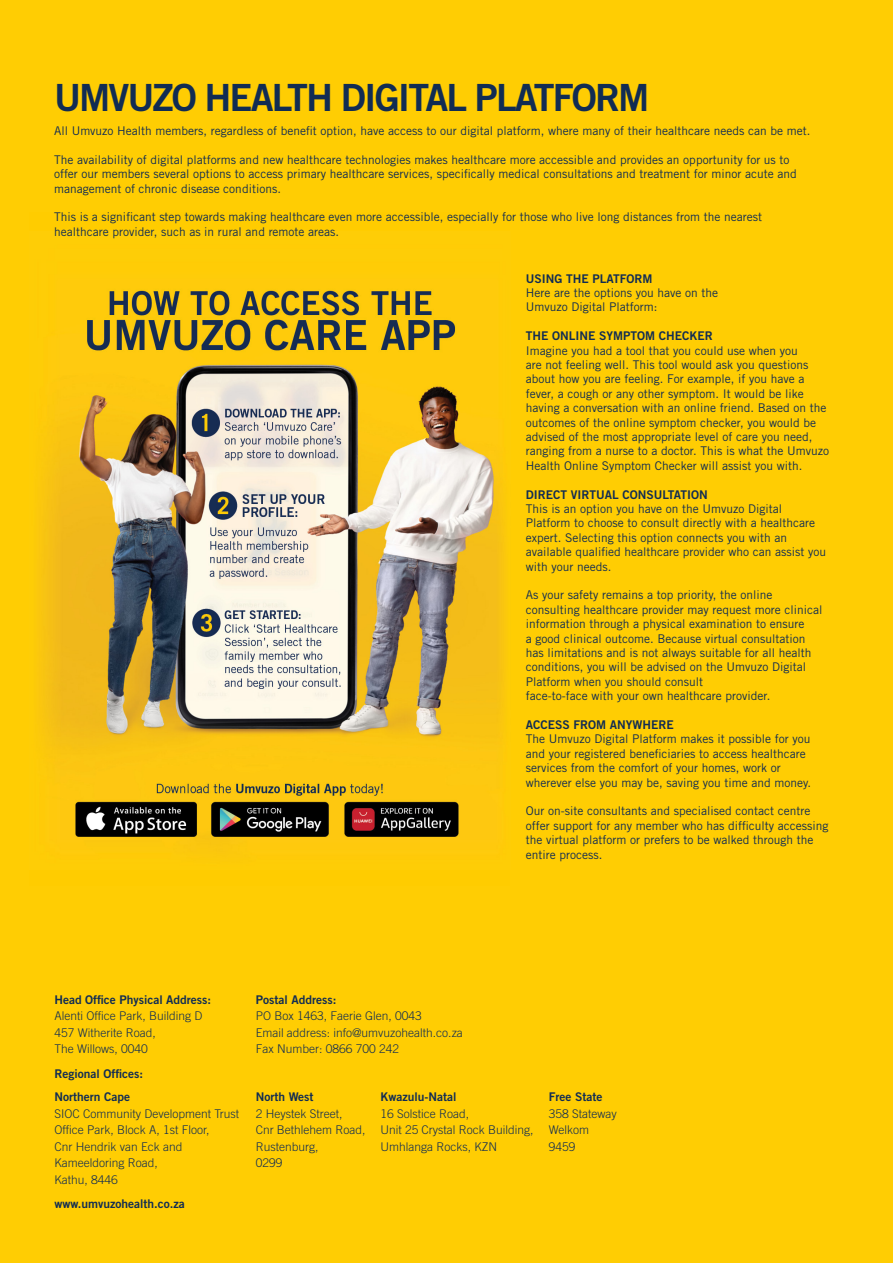
<style>
.page{position:relative;width:893px;height:1263px;background:#ffcd03}
.page>*{position:absolute;margin:0;border:0;box-sizing:border-box;transform-origin:0 0}
.t1{font:37.5px "Trade Gothic LT Std Bd 2";letter-spacing:-.05em;color:#112c53}
.t2{font:12px/14.4px "Trade Gothic LT Std";color:#112c53}
.t3{font:300 12px/16.5px "Trade Gothic LT Std";color:#112c53}
.t4{font:12px "Trade Gothic LT Std Bd 2";color:#112c53}
</style>
<div class="page">
<img style="left:39px;top:288px;width:466px;height:569px">
<h1 class="t1" style="left:54px;top:74px;width:597px">UMVUZO HEALTH DIGITAL PLATFORM</h1>
<p class="t2" style="left:54px;top:123px;width:758px">All Umvuzo Health members, regardless of benefit option, have access to our digital platform, where many of their healthcare needs can be met.</p>
<p class="t2" style="left:54px;top:152px;width:744px">The availability of digital platforms and new healthcare technologies makes healthcare more accessible and provides an opportunity for us to offer our members several options to access primary healthcare services, specifically medical consultations and treatment for minor acute and management of chronic disease conditions.</p>
<p class="t2" style="left:54px;top:210px;width:710px">This is a significant step towards making healthcare even more accessible, especially for those who live long distances from the nearest healthcare provider, such as in rural and remote areas.</p>
<p class="t4" style="left:526px;top:271px;width:128px">USING THE PLATFORM</p>
<p class="t2" style="left:526px;top:285px;width:194px">Here are the options you have on the<br>Umvuzo Digital Platform:</p>
<p class="t4" style="left:526px;top:328px;width:188px">THE ONLINE SYMPTOM CHECKER</p>
<p class="t2" style="left:526px;top:343px;width:305px">Imagine you had a tool that you could use when you<br>are not feeling well. This tool would ask you questions about how you are feeling. For example, if you have a fever, a cough or any other symptom. It would be like having a conversation with an online friend. Based on the outcomes of the online symptom checker, you would be advised of the most appropriate level of care you need, ranging from a nurse to a doctor. This is what the Umvuzo Health Online Symptom Checker will assist you with.</p>
<p class="t4" style="left:526px;top:487px;width:184px">DIRECT VIRTUAL CONSULTATION</p>
<p class="t2" style="left:526px;top:501px;width:302px">This is an option you have on the Umvuzo Digital Platform to choose to consult directly with a healthcare expert. Selecting this option connects you with an available qualified healthcare provider who can assist you with your needs.</p>
<p class="t2" style="left:526px;top:588px;width:298px">As your safety remains a top priority, the online consulting healthcare provider may request more clinical information through a physical examination to ensure<br>a good clinical outcome. Because virtual consultation has limitations and is not always suitable for all health conditions, you will be advised on the Umvuzo Digital Platform when you should consult<br>face-to-face with your own healthcare provider.</p>
<p class="t4" style="left:526px;top:717px;width:149px">ACCESS FROM ANYWHERE</p>
<p class="t2" style="left:526px;top:732px;width:287px">The Umvuzo Digital Platform makes it possible for you and your registered beneficiaries to access healthcare services from the comfort of your homes, work or wherever else you may be, saving you time and money.</p>
<p class="t2" style="left:526px;top:804px;width:304px">Our on-site consultants and specialised contact centre offer support for any member who has difficulty accessing the virtual platform or prefers to be walked through the entire process.</p>
<p class="t4" style="left:54px;top:992px;width:158px">Head Office Physical Address:</p>
<p class="t3" style="left:54px;top:1007px;width:150px">Alenti Office Park, Building D<br>457 Witherite Road,<br>The Willows, 0040</p>
<p class="t4" style="left:54px;top:1066px;width:90px">Regional Offices:</p>
<p class="t4" style="left:54px;top:1090px;width:77px">Northern Cape</p>
<p class="t3" style="left:54px;top:1105px;width:186px">SIOC Community Development Trust<br>Office Park, Block A, 1st Floor,<br>Cnr Hendrik van Eck and<br>Kameeldoring Road,<br>Kathu, 8446</p>
<p class="t4" style="left:54px;top:1196px;width:132px">www.umvuzohealth.co.za</p>
<p class="t4" style="left:256px;top:992px;width:82px">Postal Address:</p>
<p class="t3" style="left:256px;top:1007px;width:209px">PO Box 1463, Faerie Glen, 0043<br>Email address: info@umvuzohealth.co.za<br>Fax Number: 0866 700 242</p>
<p class="t4" style="left:256px;top:1090px;width:59px">North West</p>
<p class="t3" style="left:256px;top:1105px;width:111px">2 Heystek Street,<br>Cnr Bethlehem Road,<br>Rustenburg,<br>0299</p>
<p class="t4" style="left:380px;top:1090px;width:78px">Kwazulu-Natal</p>
<p class="t3" style="left:380px;top:1105px;width:155px">16 Solstice Road,<br>Unit 25 Crystal Rock Building,<br>Umhlanga Rocks, KZN</p>
<p class="t4" style="left:549px;top:1090px;width:55px">Free State</p>
<p class="t3" style="left:549px;top:1105px;width:70px">358 Stateway<br>Welkom<br>9459</p>
</div>
